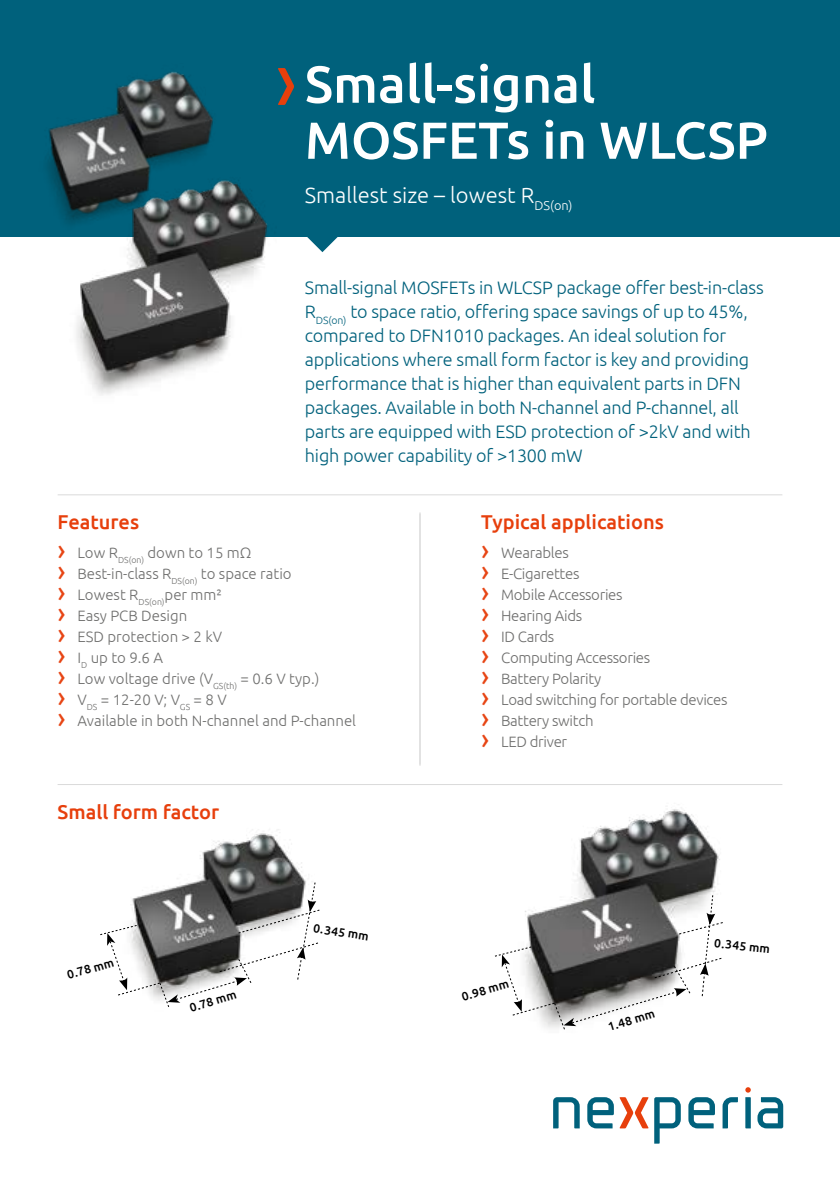
<style>
.page{position:relative;width:840px;height:1191px;background:#fff}
.page>*{position:absolute;margin:0;border:0;box-sizing:border-box;transform-origin:0 0}
.t1{font:500 52px/56px "Ubuntu";color:#fff}
.t2{font:300 22px "Ubuntu";color:#fff}
.t3{font:500 20px "Ubuntu";color:#e73f0c}
.t4{font:300 18px/24px "Ubuntu";letter-spacing:-.01em;color:#00617c}
.t5{font:300 15px/21px "Ubuntu";color:#6f6f6e}
.t6{font:300 15px/21px "Ubuntu";letter-spacing:-.02em;color:#6f6f6e}
.t7{font:500 12px "Ubuntu";color:#000}
.s1{font-weight:400;font-size:28px;color:#e74514}
</style>
<div class="page">
<div style="left:0;top:0;width:839px;height:237px;background:#00617c"></div>
<svg style="left:323px;top:237px;width:15px;height:15px"></svg>
<svg style="left:278px;top:68px;width:16px;height:37px"></svg>
<img style="left:48px;top:72px;width:165px;height:85px">
<img style="left:47px;top:157px;width:276px;height:238px">
<hr style="left:58px;top:784px;width:724px;height:1px;background:#dadada">
<hr style="left:419px;top:512px;width:1px;height:252px;background:#dadada">
<hr style="left:419px;top:513px;width:1px;height:252px;background:#dadada">
<hr style="left:58px;top:494px;width:724px;height:1px;background:#dadada">
<img style="left:195px;top:829px;width:111px;height:53px">
<svg style="left:100px;top:882px;width:220px;height:125px"></svg>
<img style="left:577px;top:809px;width:143px;height:85px">
<svg style="left:495px;top:894px;width:228px;height:136px"></svg>
<svg style="left:553px;top:1097px;width:26px;height:31px"></svg>
<svg style="left:654px;top:1097px;width:26px;height:46px"></svg>
<svg style="left:722px;top:1097px;width:15px;height:31px"></svg>
<svg style="left:757px;top:1097px;width:25px;height:31px"></svg>
<svg style="left:745px;top:1087px;width:5px;height:41px"></svg>
<svg style="left:587px;top:1097px;width:26px;height:31px"></svg>
<svg style="left:688px;top:1097px;width:26px;height:31px"></svg>
<svg style="left:619px;top:1097px;width:29px;height:31px"></svg>
<h1 class="t1" style="left:305px;top:54px;width:464px">Small-signal<br>MOSFETs in WLCSP</h1>
<p class="t2" style="left:305px;top:182px;width:269px">Smallest size – lowest R<sub>DS(on)</sub></p>
<p class="t4" style="left:305px;top:275px;width:460px">Small-signal MOSFETs in WLCSP package offer best-in-class R<sub>DS(on)</sub> to space ratio, offering space savings of up to 45%, compared to DFN1010 packages. An ideal solution for applications where small form factor is key and providing performance that is higher than equivalent parts in DFN packages. Available in both N-channel and P-channel, all parts are equipped with ESD protection of &gt;2kV and with high power capability of &gt;1300 mW</p>
<p class="t3" style="left:58px;top:509px;width:83px">Features</p>
<p class="t5" style="left:58px;top:542px;width:300px"><span class="s1">›</span> Low R<sub>DS(on)</sub> down to 15 mΩ<br><span class="s1">›</span> Best-in-class R<sub>DS(on)</sub> to space ratio<br><span class="s1">›</span> Lowest R<sub>DS(on)</sub>per mm²<br><span class="s1">›</span> Easy PCB Design<br><span class="s1">›</span> ESD protection &gt; 2 kV<br><span class="s1">›</span> I<sub>D</sub> up to 9.6 A<br><span class="s1">›</span> Low voltage drive (V<sub>GS(th)</sub> = 0.6 V typ.)<br><span class="s1">›</span> V<sub>DS</sub> = 12-20 V; V<sub>GS</sub> = 8 V<br><span class="s1">›</span> Available in both N-channel and P-channel</p>
<p class="t3" style="left:58px;top:799px;width:163px">Small form factor</p>
<p class="t7" style="left:65px;top:967px;width:50px;rotate:-16deg">0.78 mm</p>
<p class="t7" style="left:187px;top:1000px;width:50px;rotate:-17deg">0.78 mm</p>
<p class="t7" style="left:314px;top:920px;width:57px;rotate:9deg">0.345 mm</p>
<p class="t3" style="left:481px;top:509px;width:184px">Typical applications</p>
<p class="t6" style="left:481px;top:542px;width:248px"><span class="s1">›</span> Wearables<br><span class="s1">›</span> E-Cigarettes<br><span class="s1">›</span> Mobile Accessories<br><span class="s1">›</span> Hearing Aids<br><span class="s1">›</span> ID Cards<br><span class="s1">›</span> Computing Accessories<br><span class="s1">›</span> Battery Polarity<br><span class="s1">›</span> Load switching for portable devices <span class="s1">›</span> Battery switch<br><span class="s1">›</span> LED driver</p>
<p class="t7" style="left:459px;top:989px;width:50px;rotate:-16deg">0.98 mm</p>
<p class="t7" style="left:605px;top:1019px;width:50px;rotate:-17deg">1.48 mm</p>
<p class="t7" style="left:714px;top:935px;width:57px;rotate:6deg">0.345 mm</p>
</div>
